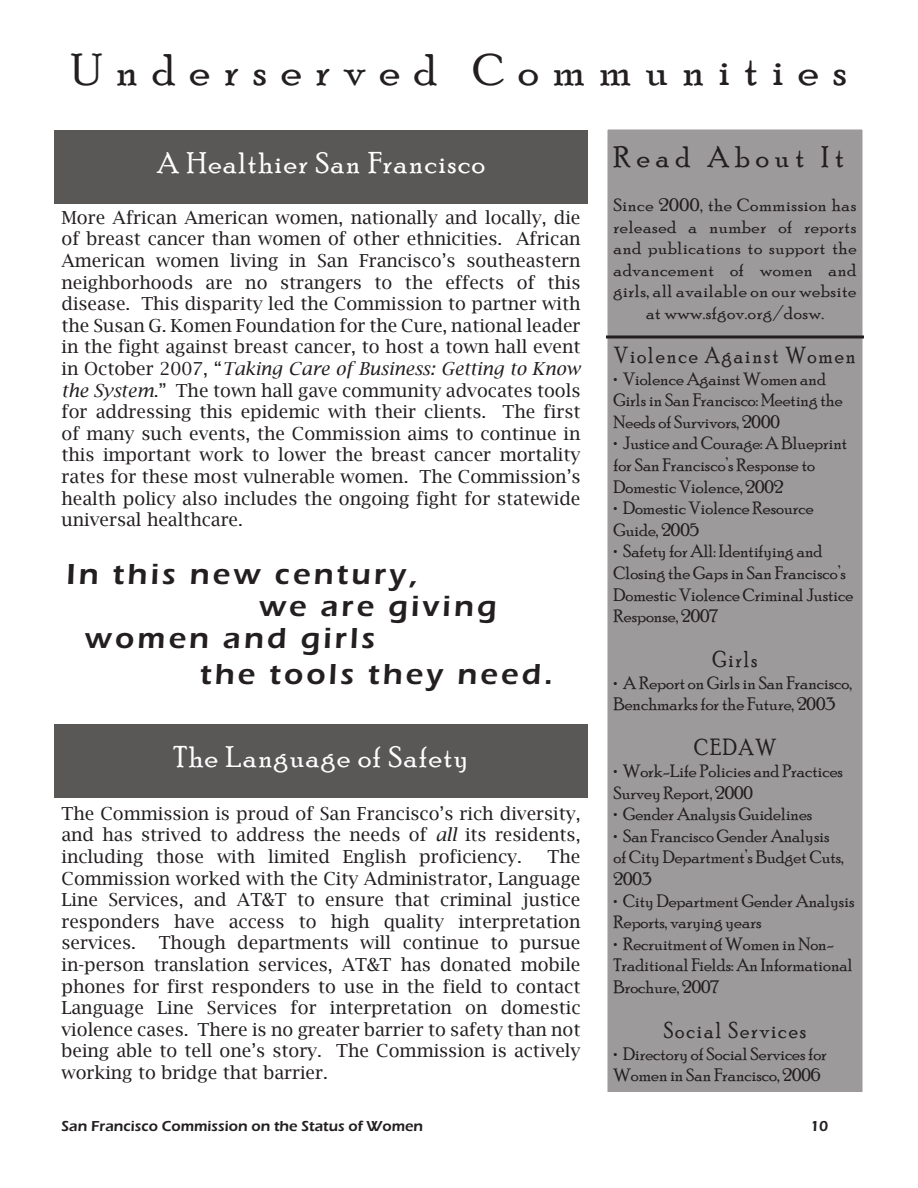
<style>
.page{position:relative;width:918px;height:1188px;background:#fff}
.page>*{position:absolute;margin:0;border:0;box-sizing:border-box;transform-origin:0 0}
.t1{font:45px "Poor Richard";letter-spacing:.3em;color:#231f20;scale:1.04 1}
.t2{font:30px/32px "Eras Demi ITC";letter-spacing:.1em;color:#231f20;scale:1.04 1}
.t3{font:30px "Poor Richard";letter-spacing:.05em;color:#fff}
.t4{font:30px "Poor Richard";letter-spacing:.2em;color:#231f20}
.t5{font:23.4px "Poor Richard";letter-spacing:.09em;color:#231f20;scale:.89 1}
.t6{font:23.4px "Poor Richard";letter-spacing:.09em;color:#231f20;scale:.9 1}
.t7{font:23.4px "Poor Richard";letter-spacing:.09em;color:#231f20;scale:.88 1}
.t8{font:18px/21.6px "Lucida Bright";color:#231f20;text-align:justify}
.t9{font:18px/21.6px "Poor Richard";color:#231f20}
.t10{font:18px/21.6px "Poor Richard";letter-spacing:.03em;color:#231f20;text-align:center;scale:1.04 1}
.t11{font:15px "Eras Demi ITC";color:#231f20}
.s1{font-style:italic}
</style>
<div class="page">
<div style="left:607px;top:129px;width:256px;height:964px;background:#9c9a9b"></div>
<div style="left:606px;top:128px;width:258px;height:966px;border:2px solid #fff"></div>
<hr style="left:606px;top:335px;width:258px;height:3px;background:#231f20">
<div style="left:54px;top:724px;width:534px;height:74px;background:#5a5757"></div>
<div style="left:54px;top:130px;width:534px;height:74px;background:#5a5757"></div>
<h1 class="t1" style="left:71px;top:44px;width:748px">Underserved Communities</h1>
<h2 class="t3" style="left:157px;top:146px;width:329px">A Healthier San Francisco</h2>
<p class="t8" style="left:62px;top:207px;width:521px">More African American women, nationally and locally, die of breast cancer than women of other ethnicities. African American women living in San Francisco’s southeastern neighborhoods are no strangers to the effects of this disease. This disparity led the Commission to partner with the Susan G. Komen Foundation for the Cure, national leader in the fight against breast cancer, to host a town hall event in October 2007, “<span class="s1">Taking Care of Business: Getting to Know the System</span>.” The town hall gave community advocates tools for addressing this epidemic with their clients. The first of many such events, the Commission aims to continue in this important work to lower the breast cancer mortality rates for these most vulnerable women. The Commission’s health policy also includes the ongoing fight for statewide universal healthcare.</p>
<h2 class="t2" style="left:66px;top:558px;width:339px">In this new century,</h2>
<h2 class="t2" style="left:85px;top:590px;width:397px;text-indent:174px">we are giving women and girls</h2>
<h2 class="t2" style="left:200px;top:658px;width:340px">the tools they need.</h2>
<h2 class="t3" style="left:174px;top:740px;width:296px">The Language of Safety</h2>
<p class="t8" style="left:62px;top:803px;width:520px">The Commission is proud of San Francisco’s rich diversity, and has strived to address the needs of <span class="s1">all</span> its residents, including those with limited English proficiency.</p>
<p class="t8" style="left:62px;top:846px;width:521px;text-indent:486px">The Commission worked with the City Administrator, Language Line Services, and AT&amp;T to ensure that criminal justice responders have access to high quality interpretation services.</p>
<p class="t8" style="left:62px;top:932px;width:521px;text-indent:97px">Though departments will continue to pursue in-person translation services, AT&amp;T has donated mobile phones for first responders to use in the field to contact Language Line Services for interpretation on domestic violence cases. There is no greater barrier to safety than not being able to tell one’s story. The Commission is actively working to bridge that barrier.</p>
<h2 class="t4" style="left:614px;top:140px;width:232px">Read About It</h2>
<p class="t10" style="left:614px;top:194px;width:235px">Since 2000, the Commission has released a number of reports and publications to support the advancement of women and girls, all available on our website at www.sfgov.org/dosw.</p>
<p class="t5" style="left:614px;top:342px;width:273px">Violence Against Women</p>
<p class="t9" style="left:614px;top:368px;width:231px">• Violence Against Women and<br>Girls in San Francisco: Meeting the<br>Needs of Survivors, 2000</p>
<p class="t9" style="left:614px;top:432px;width:235px">• Justice and Courage: A Blueprint for San Francisco’s Response to<br>Domestic Violence, 2002</p>
<p class="t9" style="left:614px;top:497px;width:202px">• Domestic Violence Resource<br>Guide, 2005</p>
<p class="t9" style="left:614px;top:540px;width:241px">• Safety for All: Identifying and<br>Closing the Gaps in San Francisco’s<br>Domestic Violence Criminal Justice<br>Response, 2007</p>
<p class="t7" style="left:712px;top:646px;width:53px">Girls</p>
<p class="t9" style="left:614px;top:672px;width:240px">• A Report on Girls in San Francisco,<br>Benchmarks for the Future, 2003</p>
<p class="t6" style="left:694px;top:734px;width:93px">CEDAW</p>
<p class="t9" style="left:614px;top:760px;width:231px">• Work-Life Policies and Practices<br>Survey Report, 2000</p>
<p class="t9" style="left:614px;top:803px;width:200px">• Gender Analysis Guidelines</p>
<p class="t9" style="left:614px;top:825px;width:232px">• San Francisco Gender Analysis of City Department’s Budget Cuts,<br>2003</p>
<p class="t9" style="left:614px;top:890px;width:242px">• City Department Gender Analysis<br>Reports, varying years</p>
<p class="t9" style="left:614px;top:933px;width:241px">• Recruitment of Women in Non-<br>Traditional Fields: An Informational<br>Brochure, 2007</p>
<p class="t6" style="left:664px;top:1017px;width:160px">Social Services</p>
<p class="t9" style="left:614px;top:1043px;width:215px">• Directory of Social Services for<br>Women in San Francisco, 2006</p>
<p class="t11" style="left:62px;top:1118px;width:363px">San Francisco Commission on the Status of Women</p>
<p class="t11" style="left:810px;top:1118px;width:20px">10</p>
</div>
